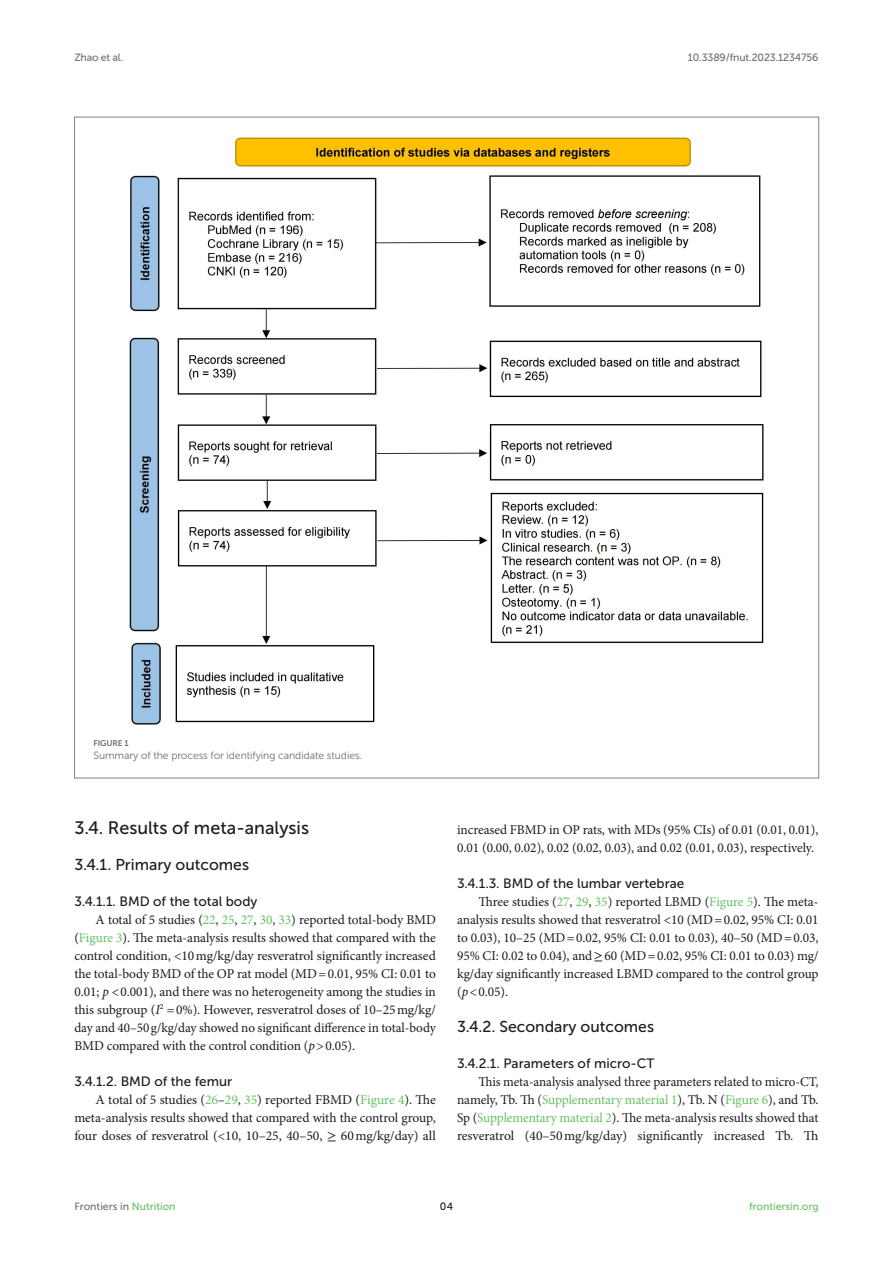
<style>
.page{position:relative;width:893px;height:1263px;background:#fff}
.page>*{position:absolute;margin:0;border:0;box-sizing:border-box;transform-origin:0 0}
.HEAD_2{font:18px "Museo Sans 500";color:#1b1c1b}
.HEAD_3{font:15.75px "Museo Sans 500";color:#1b1c1b}
.HEAD_3_after_HEAD_2{font:15.75px "Museo Sans 500";color:#1b1c1b}
.TEXT_FLUSH{font:13.5px/18px "Minion Pro";letter-spacing:-.005em;color:#1b1c1b;text-align:justify}
.HEAD_4_after_HEAD_3{font:13.5px "Museo Sans 500";color:#1b1c1b}
.HEAD_4{font:13.5px "Museo Sans 500";color:#1b1c1b}
.t1{font:10.5px "Museo Sans 500";letter-spacing:-.015em;color:#706f70}
.FIG_LEG{font:10.5px "Museo Sans 300";letter-spacing:-.01em;color:#706f70}
.t2{font:10.5px "Museo Sans 500";color:#65c161}
.t3{font:10.5px "Museo Sans 500";color:#1b1c1b}
.FIG_HD{font:8.25px "Museo Sans 700";letter-spacing:-.01em;color:#706f70}
.s1{color:#65c161}
.s2{font-style:italic}
.s3{font-family:"STIX General"}
</style>
<div class="page">
<img style="left:129px;top:137px;width:635px;height:588px">
<p class="t1" style="left:74px;top:51px;width:50px">Zhao et al.</p>
<p class="t1" style="left:688px;top:51px;width:132px">10.3389/fnut.2023.1234756</p>
<p class="FIG_HD" style="left:94px;top:738px;width:37px">FIGURE 1</p>
<p class="FIG_LEG" style="left:94px;top:750px;width:270px">Summary of the process for identifying candidate studies.</p>
<p class="HEAD_2" style="left:74px;top:818px;width:236px">3.4. Results of meta-analysis</p>
<p class="HEAD_3_after_HEAD_2" style="left:74px;top:856px;width:176px">3.4.1. Primary outcomes</p>
<p class="HEAD_4_after_HEAD_3" style="left:74px;top:894px;width:184px">3.4.1.1. BMD of the total body</p>
<p class="TEXT_FLUSH" style="left:74px;top:911px;width:363px;text-indent:21px">A total of 5 studies (<span class="s1">22</span>, <span class="s1">25</span>, <span class="s1">27</span>, <span class="s1">30</span>, <span class="s1">33</span>) reported total-body BMD (<span class="s1">Figure 3</span>). The meta-analysis results showed that compared with the control condition, &lt;10mg/kg/day resveratrol significantly increased the total-body BMD of the OP rat model (MD=0.01, 95% CI: 0.01 to 0.01; <span class="s2">p</span> &lt;0.001), and there was no heterogeneity among the studies in this subgroup (<span class="s2">I</span><sup>2</sup> =0%). However, resveratrol doses of 10–25mg/kg/ day and 40–50g/kg/day showed no significant difference in total-body BMD compared with the control condition (<span class="s2">p</span>&gt;0.05).</p>
<p class="HEAD_4" style="left:74px;top:1074px;width:159px">3.4.1.2. BMD of the femur</p>
<p class="TEXT_FLUSH" style="left:74px;top:1091px;width:363px;text-indent:21px">A total of 5 studies (<span class="s1">26</span>–<span class="s1">29</span>, <span class="s1">35</span>) reported FBMD (<span class="s1">Figure 4</span>). The meta-analysis results showed that compared with the control group, four doses of resveratrol (&lt;10, 10–25, 40–50, <span class="s3">≥</span> 60mg/kg/day) all</p>
<p class="TEXT_FLUSH" style="left:457px;top:821px;width:363px">increased FBMD in OP rats, with MDs (95% CIs) of 0.01 (0.01, 0.01),<br>0.01 (0.00, 0.02), 0.02 (0.02, 0.03), and 0.02 (0.01, 0.03), respectively.</p>
<p class="HEAD_4" style="left:457px;top:876px;width:229px">3.4.1.3. BMD of the lumbar vertebrae</p>
<p class="TEXT_FLUSH" style="left:457px;top:893px;width:363px;text-indent:21px">Three studies (<span class="s1">27</span>, <span class="s1">29</span>, <span class="s1">35</span>) reported LBMD (<span class="s1">Figure 5</span>). The meta&shy;analysis results showed that resveratrol &lt;10 (MD=0.02, 95% CI: 0.01 to 0.03), 10–25 (MD=0.02, 95% CI: 0.01 to 0.03), 40–50 (MD=0.03, 95% CI: 0.02 to 0.04), and<span class="s3">≥</span>60 (MD=0.02, 95% CI: 0.01 to 0.03) mg/ kg/day significantly increased LBMD compared to the control group (<span class="s2">p</span>&lt;0.05).</p>
<p class="HEAD_3" style="left:457px;top:1018px;width:198px">3.4.2. Secondary outcomes</p>
<p class="HEAD_4_after_HEAD_3" style="left:457px;top:1056px;width:199px">3.4.2.1. Parameters of micro-CT</p>
<p class="TEXT_FLUSH" style="left:457px;top:1073px;width:363px;text-indent:21px">This meta-analysis analysed three parameters related to micro-CT, namely, Tb. Th (<span class="s1">Supplementary material 1</span>), Tb. N (<span class="s1">Figure 6</span>), and Tb.<br>Sp (<span class="s1">Supplementary material 2</span>). The meta-analysis results showed that resveratrol (40–50mg/kg/day) significantly increased Tb. Th</p>
<p class="t1" style="left:74px;top:1200px;width:103px">Frontiers in <span class="s1">Nutrition</span></p>
<p class="t3" style="left:440px;top:1200px;width:15px">04</p>
<p class="t2" style="left:749px;top:1200px;width:71px">frontiersin.org</p>
</div>
